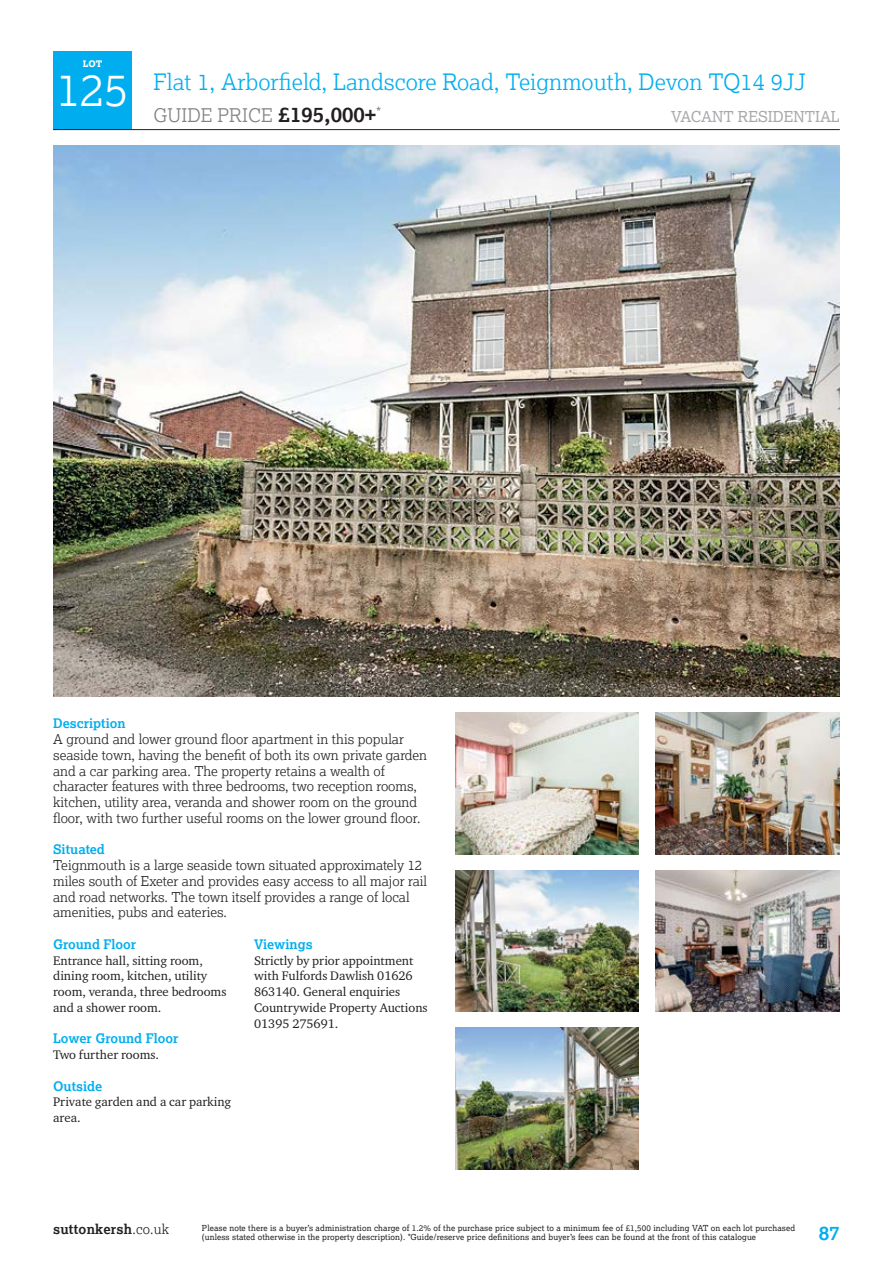
<style>
.page{position:relative;width:893px;height:1263px;background:#fff}
.page>*{position:absolute;margin:0;border:0;box-sizing:border-box;transform-origin:0 0}
.t1{font:300 45px "Lexia";color:#fff}
.t2{font:300 22.5px "Lexia";color:#00aeef}
.t3{font:700 19.5px "Lexia";color:#00aeef}
.t4{font:300 18.75px "Lexia";color:#808285}
.t5{font:15px "Lexia";color:#a7a9ac}
.t6{font:300 13.5px/15.8px "Lexia";color:#231f20}
.t7{font:700 13.5px "Lexia";letter-spacing:.015em;color:#231f20}
.t8{font:13.5px "Lexia";color:#808285}
.t9{font:700 13.2px "Lexia";color:#00aeef}
.t10{font:12.75px/15.8px "Charter ITC Pro";color:#231f20}
.t11{font:800 9px "Lexia";color:#fff}
.t12{font:8.25px/9.8px "Lexia";letter-spacing:.015em;color:#231f20}
.s1{font-weight:700;font-size:21px;color:#231f20}
.s2{font-weight:300}
</style>
<div class="page">
<div style="left:53px;top:51px;width:79px;height:79px;background:#00aeef"></div>
<hr style="left:53px;top:129px;width:787px;height:1px;background:#231f20">
<img style="left:53px;top:146px;width:787px;height:551px">
<img style="left:455px;top:1028px;width:184px;height:141px">
<img style="left:455px;top:870px;width:184px;height:142px">
<img style="left:455px;top:713px;width:184px;height:141px">
<img style="left:656px;top:870px;width:184px;height:142px">
<img style="left:656px;top:713px;width:184px;height:141px">
<p class="t11" style="left:83px;top:58px;width:21px">LOT</p>
<h1 class="t1" style="left:56px;top:61px;width:74px">125</h1>
<h2 class="t2" style="left:154px;top:68px;width:653px">Flat 1, Arborfield, Landscore Road, Teignmouth, Devon TQ14 9JJ</h2>
<h3 class="t4" style="left:154px;top:103px;width:224px">GUIDE PRICE <span class="s1">£195,000+</span></h3>
<p class="t5" style="left:671px;top:107px;width:170px">VACANT RESIDENTIAL</p>
<p class="t8" style="left:376px;top:104px;width:7px">*</p>
<p class="t9" style="left:53px;top:715px;width:74px">Description</p>
<p class="t6" style="left:53px;top:731px;width:375px">A ground and lower ground floor apartment in this popular seaside town, having the benefit of both its own private garden and a car parking area. The property retains a wealth of character features with three bedrooms, two reception rooms, kitchen, utility area, veranda and shower room on the ground floor, with two further useful rooms on the lower ground floor.</p>
<p class="t9" style="left:53px;top:841px;width:53px">Situated</p>
<p class="t6" style="left:53px;top:857px;width:375px">Teignmouth is a large seaside town situated approximately 12 miles south of Exeter and provides easy access to all major rail and road networks. The town itself provides a range of local amenities, pubs and eateries.</p>
<p class="t9" style="left:53px;top:936px;width:84px">Ground Floor</p>
<p class="t10" style="left:53px;top:952px;width:175px">Entrance hall, sitting room, dining room, kitchen, utility room, veranda, three bedrooms and a shower room.</p>
<p class="t9" style="left:53px;top:1030px;width:127px">Lower Ground Floor</p>
<p class="t10" style="left:53px;top:1047px;width:107px">Two further rooms.</p>
<p class="t9" style="left:53px;top:1077px;width:51px">Outside</p>
<p class="t10" style="left:53px;top:1094px;width:180px">Private garden and a car parking area.</p>
<p class="t9" style="left:254px;top:936px;width:60px">Viewings</p>
<p class="t10" style="left:254px;top:952px;width:175px">Strictly by prior appointment with Fulfords Dawlish 01626<br>863140. General enquiries<br>Countrywide Property Auctions<br>01395 275691.</p>
<p class="t7" style="left:53px;top:1221px;width:118px">suttonkersh<span class="s2">.co.uk</span></p>
<h3 class="t3" style="left:819px;top:1220px;width:23px">87</h3>
<p class="t12" style="left:202px;top:1222px;width:595px">Please note there is a buyer’s administration charge of 1.2% of the purchase price subject to a minimum fee of £1,500 including VAT on each lot purchased (unless stated otherwise in the property description). *Guide/reserve price definitions and buyer’s fees can be found at the front of this catalogue</p>
</div>
